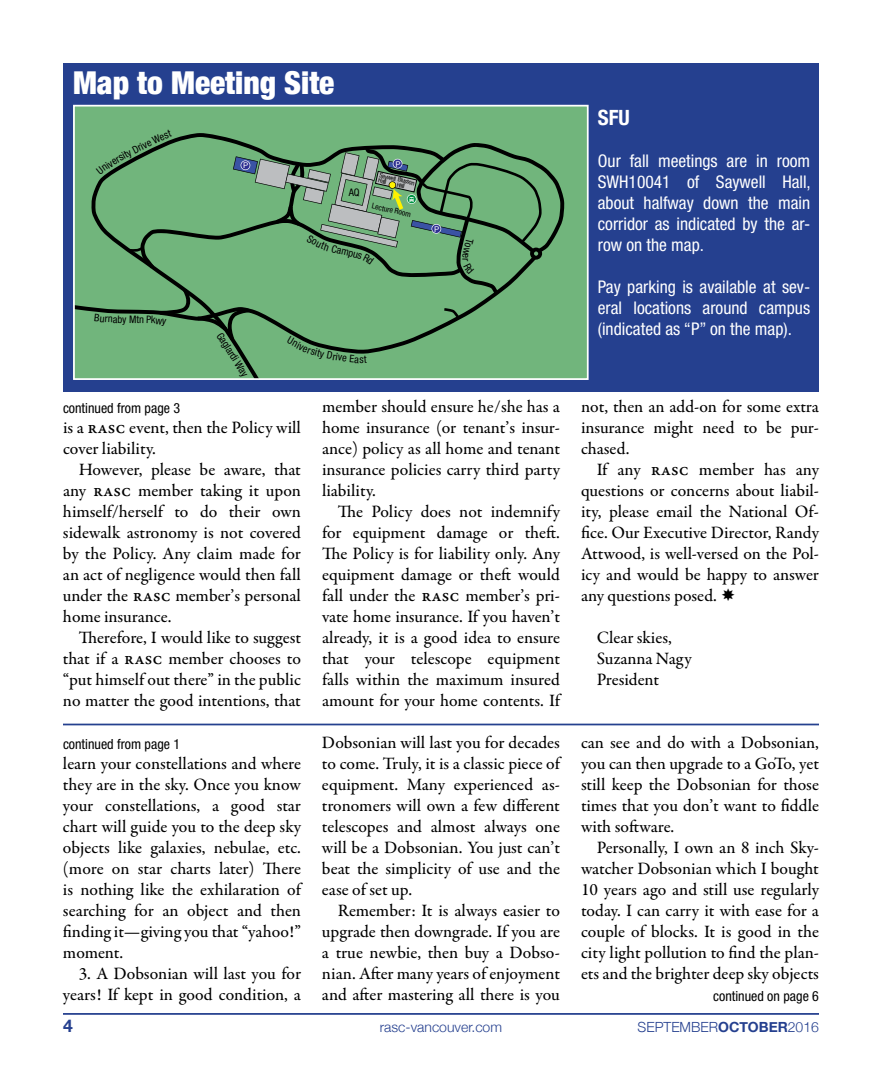
<style>
.page{position:relative;width:882px;height:1071px;background:#fff}
.page>*{position:absolute;margin:0;border:0;box-sizing:border-box;transform-origin:0 0}
.t1{font:900 condensed 31.5px "Helvetica Neue";color:#fff}
.t2{font:700 condensed 21px "Helvetica Neue";color:#fff}
.t3{font:500 17.5px/21px "Garamond Premr Pro";color:#000;text-align:justify}
.t4{font:condensed 17.5px/21px "Helvetica Neue LT Std";color:#fff;text-align:justify}
.t5{font:700 17.5px "Helvetica Neue";color:#25408f}
.t6{font:condensed 14px "Helvetica Neue LT Std";color:#000}
.t7{font:300 14px "Helvetica Neue";color:#25408f}
.t8{font:condensed 10.33px "Helvetica Neue LT Std";color:#000}
.t9{font:condensed 7.88px "Helvetica Neue LT Std";color:#000}
.t10{font:7.88px "Helvetica";color:#fff}
.t11{font:condensed 6.48px/5.2px "Helvetica Neue LT Std";color:#000}
.s1{font-family:"Garamond Premr Pro Med Capt";font-weight:400}
.s2{font-weight:700}
</style>
<div class="page">
<hr style="left:63px;top:1013px;width:756px;height:2px;background:#25408f">
<div style="left:63px;top:63px;width:756px;height:329px;background:#25408f"></div>
<div style="left:74px;top:105px;width:514px;height:274px;background:#71b57c"></div>
<div style="left:73px;top:105px;width:516px;height:275px;border:2px solid #fff"></div>
<hr style="left:63px;top:724px;width:756px;height:1px;background:#25408f">
<svg style="left:95px;top:133px;width:470px;height:245px"></svg>
<h1 class="t1" style="left:73px;top:56px;width:263px">Map to Meeting Site</h1>
<p class="t10" style="left:243px;top:160px;width:7px">P</p>
<p class="t10" style="left:395px;top:158px;width:7px">P</p>
<p class="t8" style="left:349px;top:186px;width:12px">AQ</p>
<p class="t11" style="left:380px;top:172px;width:37px;rotate:13deg">Saywell Blusson<br>Hall</p>
<p class="t11" style="left:398px;top:182px;width:10px;rotate:13deg">Hall</p>
<p class="t9" style="left:373px;top:201px;width:41px;rotate:13deg">Lecture Room</p>
<p class="t10" style="left:434px;top:223px;width:7px">P</p>
<p class="t8" style="left:118px;top:313px;width:28px;rotate:1deg">by Mtn</p>
<p class="t6" style="left:63px;top:400px;width:119px">continued from page 3</p>
<p class="t8" style="left:234px;top:345px;width:26px;rotate:58deg">ardi W</p>
<p class="t3" style="left:63px;top:417px;width:239px">is a <span class="s1">rasc</span> event, then the Policy will cover liability.</p>
<p class="t3" style="left:63px;top:459px;width:240px;text-indent:16px">However, please be aware, that any <span class="s1">rasc</span> member taking it upon himself/herself to do their own sidewalk astronomy is not covered by the Policy. Any claim made for an act of negligence would then fall under the <span class="s1">rasc</span> member’s personal home insurance.</p>
<p class="t3" style="left:63px;top:627px;width:240px;text-indent:16px">Therefore, I would like to suggest that if a <span class="s1">rasc</span> member chooses to “put himself out there” in the public no matter the good intentions, that</p>
<p class="t6" style="left:63px;top:736px;width:119px">continued from page 1</p>
<p class="t3" style="left:63px;top:753px;width:240px">learn your constellations and where they are in the sky. Once you know your constellations, a good star chart will guide you to the deep sky objects like galaxies, nebulae, etc. (more on star charts later) There is nothing like the exhilaration of searching for an object and then finding it—giving you that “yahoo!” moment.</p>
<p class="t3" style="left:63px;top:963px;width:240px;text-align:right">3. A Dobsonian will last you for years! If kept in good condition, a</p>
<p class="t8" style="left:359px;top:353px;width:6px">s</p>
<p class="t3" style="left:322px;top:396px;width:240px">member should ensure he/she has a home insurance (or tenant’s insur&shy;ance) policy as all home and tenant insurance policies carry third party liability.</p>
<p class="t3" style="left:322px;top:501px;width:240px;text-indent:16px">The Policy does not indemnify for equipment damage or theft.<br>The Policy is for liability only. Any equipment damage or theft would fall under the <span class="s1">rasc</span> member’s pri&shy;vate home insurance. If you haven’t already, it is a good idea to ensure that your telescope equipment falls within the maximum insured amount for your home contents. If</p>
<p class="t3" style="left:322px;top:732px;width:240px">Dobsonian will last you for decades to come. Truly, it is a classic piece of equipment. Many experienced as&shy;tronomers will own a few different telescopes and almost always one will be a Dobsonian. You just can’t beat the simplicity of use and the ease of set up.</p>
<p class="t3" style="left:322px;top:900px;width:240px;text-indent:16px">Remember: It is always easier to upgrade then downgrade. If you are a true newbie, then buy a Dobso&shy;nian. After many years of enjoyment and after mastering all there is you</p>
<p class="t2" style="left:598px;top:100px;width:33px">SFU</p>
<p class="t4" style="left:598px;top:150px;width:214px">Our fall meetings are in room SWH10041 of Saywell Hall, about halfway down the main corridor as indicated by the ar&shy;row on the map.</p>
<p class="t4" style="left:598px;top:276px;width:214px">Pay parking is available at sev&shy;eral locations around campus</p>
<p class="t4" style="left:598px;top:318px;width:196px">(indicated as “P” on the map).</p>
<p class="t3" style="left:581px;top:396px;width:239px">not, then an add-on for some extra insurance might need to be pur&shy;chased.</p>
<p class="t3" style="left:581px;top:459px;width:240px;text-indent:16px">If any <span class="s1">rasc</span> member has any questions or concerns about liabil&shy;ity, please email the National Of&shy;fice. Our Executive Director, Randy Attwood, is well-versed on the Pol&shy;icy and would be happy to answer any questions posed.</p>
<p class="t3" style="left:597px;top:627px;width:96px;text-align:left">Clear skies,<br>Suzanna Nagy<br>President</p>
<p class="t3" style="left:581px;top:732px;width:240px">can see and do with a Dobsonian, you can then upgrade to a GoTo, yet still keep the Dobsonian for those times that you don’t want to fiddle with software.</p>
<p class="t3" style="left:581px;top:837px;width:240px;text-indent:16px">Personally, I own an 8 inch Sky&shy;watcher Dobsonian which I bought 10 years ago and still use regularly today. I can carry it with ease for a couple of blocks. It is good in the city light pollution to find the plan&shy;ets and the brighter deep sky objects</p>
<p class="t6" style="left:713px;top:988px;width:107px">continued on page 6</p>
<p class="t5" style="left:63px;top:1012px;width:11px">4</p>
<p class="t7" style="left:380px;top:1016px;width:124px">rasc-vancouver.com</p>
<p class="t7" style="left:638px;top:1016px;width:183px">SEPTEMBER<span class="s2">OCTOBER</span>2016</p>
</div>
